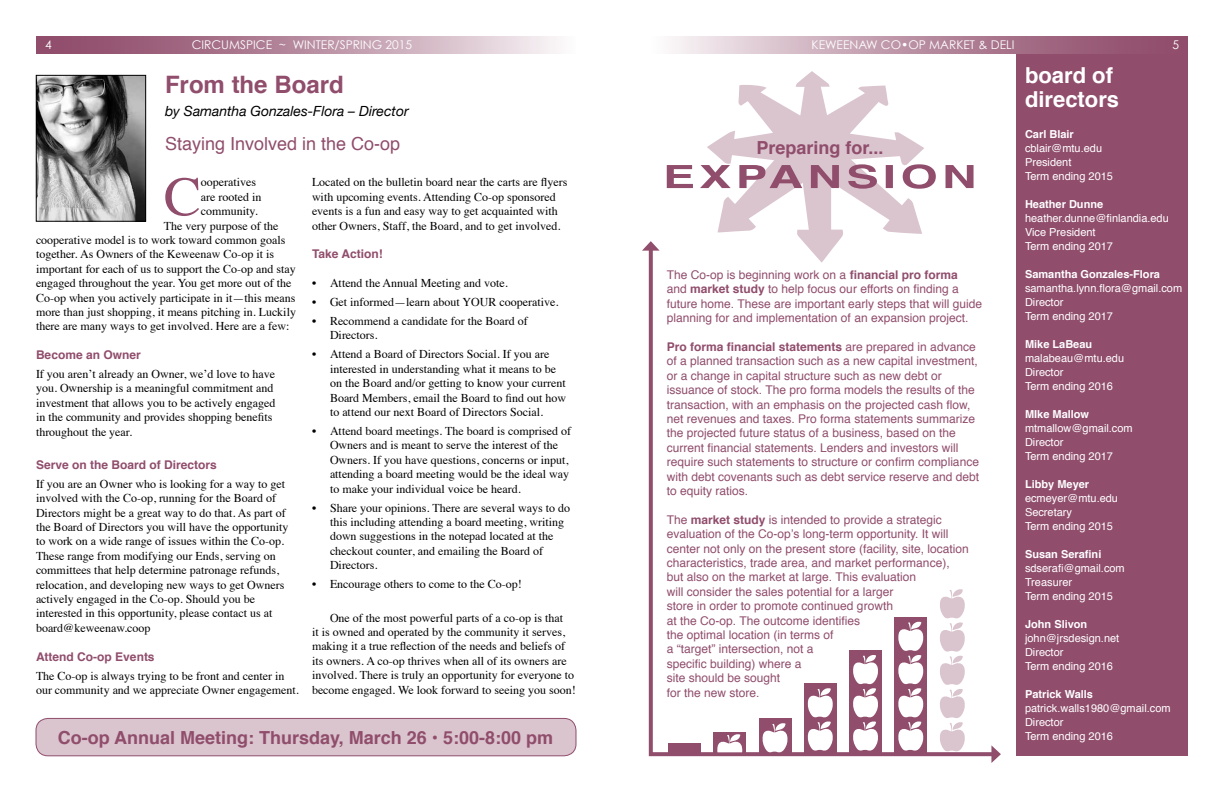
<style>
.page{position:relative;width:1224px;height:792px;background:#fff}
.page>*{position:absolute;margin:0;border:0;box-sizing:border-box;transform-origin:0 0}
.t1{font:55.5px "Times";color:#904d6c}
.t2{font:700 24px "Helvetica";color:#904d6c}
.t3{font:700 22px/24px "Helvetica";color:#fff}
.t4{font:700 18px "Helvetica";color:#904d6c}
.t5{font:18px "Helvetica";color:#904d6c}
.t6{font:italic 14px "Helvetica Neue";color:#000}
.t7{font:12px/14.4px "Times";color:#000}
.t8{font:12px/14.4px "Helvetica";color:#904d6c}
.t9{font:700 12px "Helvetica";color:#904d6c}
.t10{font:12px "Century Gothic";color:#fff}
.t11{font:11px/14px "Helvetica";color:#fff}
.t12{font:700 11px "Helvetica";color:#fff}
.s1{font-weight:700}
</style>
<div class="page">
<div style="left:1016px;top:36px;width:172px;height:720px;background:#904d6c"></div>
<svg style="left:672px;top:36px;width:442px;height:18px;background:#c19cac"></svg>
<svg style="left:36px;top:36px;width:521px;height:18px;background:#ba90a3"></svg>
<svg style="left:707px;top:71px;width:217px;height:172px"></svg>
<svg style="left:648px;top:243px;width:343px;height:514px"></svg>
<svg style="left:642px;top:241px;width:18px;height:10px"></svg>
<svg style="left:991px;top:745px;width:10px;height:18px"></svg>
<img style="left:38px;top:77px;width:106px;height:142px">
<div style="left:36px;top:75px;width:110px;height:146px;border:1px solid #000"></div>
<div style="left:759px;top:718px;width:32px;height:35px;background:#904d6c"></div>
<svg style="left:762px;top:723px;width:26px;height:30px"></svg>
<div style="left:804px;top:683px;width:32px;height:70px;background:#904d6c"></div>
<svg style="left:807px;top:688px;width:26px;height:63px"></svg>
<div style="left:849px;top:650px;width:33px;height:103px;background:#904d6c"></div>
<svg style="left:853px;top:655px;width:25px;height:96px"></svg>
<svg style="left:939px;top:589px;width:26px;height:163px"></svg>
<div style="left:895px;top:617px;width:32px;height:136px;background:#904d6c"></div>
<svg style="left:898px;top:622px;width:26px;height:129px"></svg>
<svg style="left:667px;top:164px;width:307px;height:25px"></svg>
<div style="left:714px;top:732px;width:32px;height:20px;background:#904d6c"></div>
<svg style="left:717px;top:734px;width:25px;height:18px"></svg>
<div style="left:668px;top:743px;width:33px;height:10px;background:#904d6c"></div>
<div style="left:36px;top:718px;width:540px;height:38px;background:#dac4ce;border-radius:12px"></div>
<div style="left:36px;top:718px;width:540px;height:38px;border:1px solid #904d6c;border-radius:12px"></div>
<p class="t10" style="left:45px;top:38px;width:8px">4</p>
<p class="t10" style="left:192px;top:38px;width:222px">CIRCUMSPICE ~ WINTER/SPRING 2015</p>
<p class="t10" style="left:812px;top:38px;width:204px">KEWEENAW CO•OP MARKET &amp; DELI</p>
<p class="t10" style="left:1172px;top:38px;width:8px">5</p>
<h3 class="t3" style="left:1025px;top:64px;width:96px">board of directors</h3>
<p class="t12" style="left:1025px;top:126px;width:50px">Carl Blair</p>
<p class="t11" style="left:1025px;top:142px;width:90px">cblair@mtu.edu<br>President<br>Term ending 2015</p>
<p class="t12" style="left:1025px;top:196px;width:80px">Heather Dunne</p>
<p class="t11" style="left:1025px;top:212px;width:145px">heather.dunne@finlandia.edu<br>Vice President<br>Term ending 2017</p>
<p class="t12" style="left:1025px;top:266px;width:137px">Samantha Gonzales-Flora</p>
<p class="t11" style="left:1025px;top:282px;width:159px">samantha.lynn.flora@gmail.com<br>Director<br>Term ending 2017</p>
<p class="t12" style="left:1025px;top:336px;width:69px">Mike LaBeau</p>
<p class="t11" style="left:1025px;top:352px;width:101px">malabeau@mtu.edu<br>Director<br>Term ending 2016</p>
<p class="t12" style="left:1025px;top:406px;width:66px">MIke Mallow</p>
<p class="t11" style="left:1025px;top:422px;width:109px">mtmallow@gmail.com<br>Director<br>Term ending 2017</p>
<p class="t12" style="left:1025px;top:476px;width:66px">Libby Meyer</p>
<p class="t11" style="left:1025px;top:492px;width:95px">ecmeyer@mtu.edu<br>Secretary<br>Term ending 2015</p>
<p class="t12" style="left:1025px;top:546px;width:78px">Susan Serafini</p>
<p class="t11" style="left:1025px;top:562px;width:101px">sdserafi@gmail.com<br>Treasurer<br>Term ending 2015</p>
<p class="t12" style="left:1025px;top:616px;width:64px">John Slivon</p>
<p class="t11" style="left:1025px;top:632px;width:96px">john@jrsdesign.net<br>Director<br>Term ending 2016</p>
<p class="t12" style="left:1025px;top:686px;width:70px">Patrick Walls</p>
<p class="t11" style="left:1025px;top:702px;width:147px">patrick.walls1980@gmail.com<br>Director<br>Term ending 2016</p>
<h2 class="t2" style="left:165px;top:65px;width:180px">From the Board</h2>
<p class="t6" style="left:165px;top:100px;width:245px">by Samantha Gonzales-Flora – Director</p>
<h3 class="t5" style="left:165px;top:130px;width:237px">Staying Involved in the Co-op</h3>
<h3 class="t4" style="left:756px;top:133px;width:129px">Preparing for...</h3>
<h1 class="t1" style="left:164px;top:145px;width:39px">C</h1>
<p class="t7" style="left:201px;top:174px;width:57px">ooperatives</p>
<p class="t7" style="left:312px;top:174px;width:257px">Located on the bulletin board near the carts are flyers with upcoming events. Attending Co-op sponsored events is a fun and easy way to get acquainted with other Owners, Staff, the Board, and to get involved.</p>
<p class="t9" style="left:312px;top:244px;width:72px">Take Action!</p>
<p class="t7" style="left:312px;top:275px;width:197px">• Attend the Annual Meeting and vote.</p>
<p class="t7" style="left:312px;top:294px;width:248px">• Get informed—learn about YOUR cooperative.</p>
<p class="t7" style="left:330px;top:313px;width:199px;text-indent:-18px">• Recommend a candidate for the Board of<br>Directors.</p>
<p class="t7" style="left:330px;top:346px;width:238px;text-indent:-18px">• Attend a Board of Directors Social. If you are interested in understanding what it means to be on the Board and/or getting to know your current Board Members, email the Board to find out how to attend our next Board of Directors Social.</p>
<p class="t7" style="left:330px;top:423px;width:243px;text-indent:-18px">• Attend board meetings. The board is comprised of Owners and is meant to serve the interest of the Owners. If you have questions, concerns or input, attending a board meeting would be the ideal way to make your individual voice be heard.</p>
<p class="t7" style="left:330px;top:499px;width:242px;text-indent:-18px">• Share your opinions. There are several ways to do this including attending a board meeting, writing down suggestions in the notepad located at the checkout counter, and emailing the Board of Directors.</p>
<p class="t7" style="left:312px;top:576px;width:211px">• Encourage others to come to the Co-op!</p>
<p class="t7" style="left:312px;top:609px;width:265px;text-indent:18px">One of the most powerful parts of a co-op is that<br>it is owned and operated by the community it serves, making it a true reflection of the needs and beliefs of its owners. A co-op thrives when all of its owners are involved. There is truly an opportunity for everyone to become engaged. We look forward to seeing you soon!</p>
<p class="t7" style="left:201px;top:188px;width:62px">are rooted in</p>
<p class="t7" style="left:201px;top:203px;width:58px">community.</p>
<p class="t7" style="left:164px;top:217px;width:116px">The very purpose of the</p>
<p class="t7" style="left:36px;top:232px;width:251px">cooperative model is to work toward common goals</p>
<p class="t7" style="left:36px;top:246px;width:240px">together. As Owners of the Keweenaw Co-op it is</p>
<p class="t7" style="left:36px;top:260px;width:261px">important for each of us to support the Co-op and stay</p>
<p class="t7" style="left:36px;top:275px;width:257px">engaged throughout the year. You get more out of the</p>
<p class="t7" style="left:36px;top:289px;width:261px">Co-op when you actively participate in it—this means</p>
<p class="t7" style="left:36px;top:304px;width:262px">more than just shopping, it means pitching in. Luckily</p>
<p class="t7" style="left:36px;top:318px;width:255px">there are many ways to get involved. Here are a few:</p>
<p class="t9" style="left:36px;top:345px;width:106px">Become an Owner</p>
<p class="t7" style="left:36px;top:366px;width:241px">If you aren’t already an Owner, we’d love to have you. Ownership is a meaningful commitment and investment that allows you to be actively engaged in the community and provides shopping benefits throughout the year.</p>
<p class="t9" style="left:36px;top:455px;width:182px">Serve on the Board of Directors</p>
<p class="t7" style="left:36px;top:476px;width:254px">If you are an Owner who is looking for a way to get involved with the Co-op, running for the Board of Directors might be a great way to do that. As part of the Board of Directors you will have the opportunity to work on a wide range of issues within the Co-op.<br>These range from modifying our Ends, serving on committees that help determine patronage refunds, relocation, and developing new ways to get Owners actively engaged in the Co-op. Should you be interested in this opportunity, please contact us at board@keweenaw.coop</p>
<p class="t9" style="left:36px;top:647px;width:120px">Attend Co-op Events</p>
<p class="t7" style="left:36px;top:667px;width:264px">The Co-op is always trying to be front and center in our community and we appreciate Owner engagement.</p>
<p class="t8" style="left:667px;top:268px;width:317px">The Co-op is beginning work on a <span class="s1">financial pro forma<br></span>and <span class="s1">market study</span> to help focus our efforts on finding a future home. These are important early steps that will guide planning for and implementation of an expansion project.</p>
<p class="t8" style="left:667px;top:340px;width:314px"><span class="s1">Pro forma financial statements</span> are prepared in advance of a planned transaction such as a new capital investment, or a change in capital structure such as new debt or issuance of stock. The pro forma models the results of the transaction, with an emphasis on the projected cash flow, net revenues and taxes. Pro forma statements summarize the projected future status of a business, based on the current financial statements. Lenders and investors will require such statements to structure or confirm compliance with debt covenants such as debt service reserve and debt to equity ratios.</p>
<p class="t8" style="left:667px;top:513px;width:303px">The <span class="s1">market study</span> is intended to provide a strategic evaluation of the Co-op’s long-term opportunity. It will center not only on the present store (facility, site, location characteristics, trade area, and market performance), but also on the market at large. This evaluation<br>will consider the sales potential for a larger<br>store in order to promote continued growth<br>at the Co-op. The outcome identifies<br>the optimal location (in terms of<br>a “target” intersection, not a<br>specific building) where a<br>site should be sought<br>for the new store.</p>
<h3 class="t4" style="left:58px;top:723px;width:497px">Co-op Annual Meeting: Thursday, March 26 • 5:00-8:00 pm</h3>
</div>
